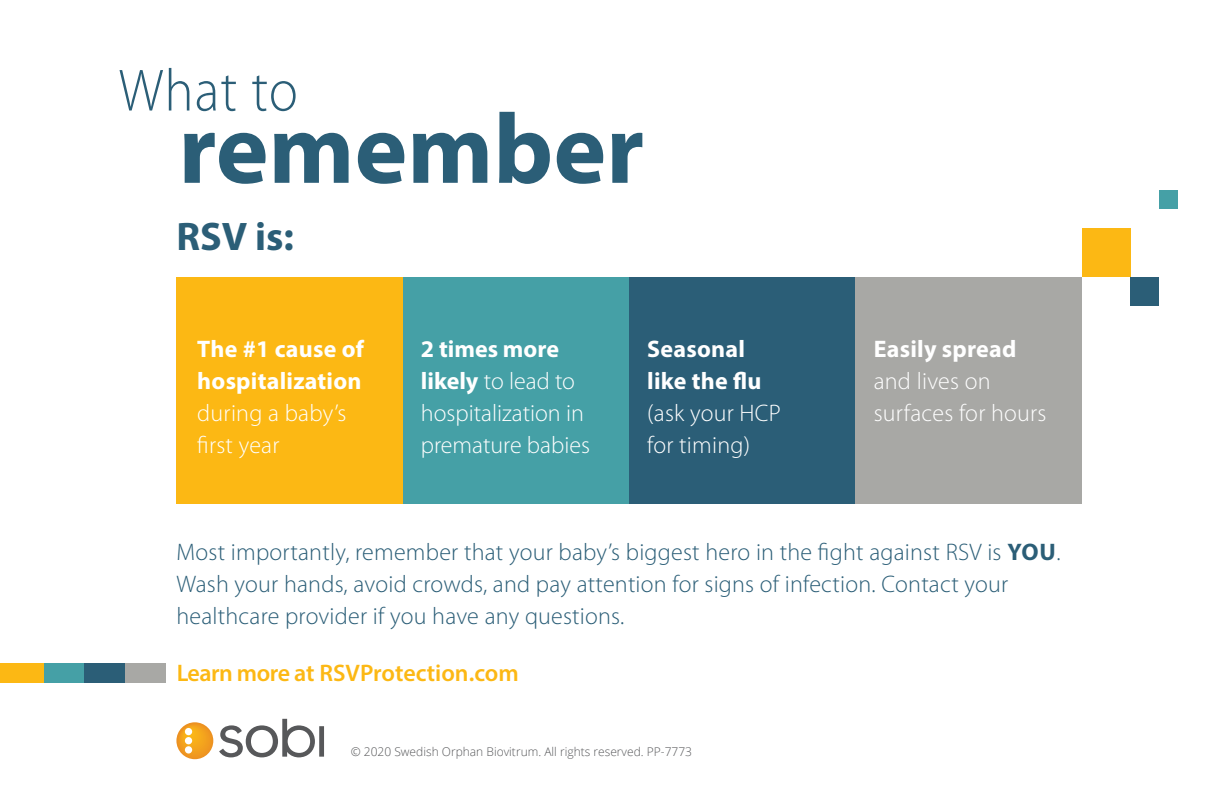
<style>
.page{position:relative;width:1224px;height:792px;background:#fff}
.page>*{position:absolute;margin:0;border:0;box-sizing:border-box;transform-origin:0 0}
.t1{font:700 100px "Myriad Pro";color:#2b5e77}
.t2{font:300 60px "Myriad Pro";letter-spacing:.02em;color:#2b5e77;scale:.91 1}
.t3{font:700 40px "Myriad Pro";color:#2b5e77}
.t4{font:300 24px/32px "Myriad Pro";letter-spacing:.01em;color:#2b5e77}
.t5{font:300 24px/32px "Myriad Pro";color:#fff}
.t6{font:700 24px/32px "Myriad Pro";letter-spacing:.01em;color:#fff}
.t7{font:600 24px "Myriad Pro";letter-spacing:-.005em;color:#fcb814}
.BULLETS{font:300 12px "Open Sans";color:#57585a}
.s1{font-weight:300}
.s2{font-weight:700}
</style>
<div class="page">
<div style="left:176px;top:277px;width:227px;height:226px;background:#fcb814"></div>
<div style="left:403px;top:277px;width:226px;height:226px;background:#45a0a6"></div>
<div style="left:629px;top:277px;width:227px;height:226px;background:#2b5e77"></div>
<div style="left:856px;top:277px;width:226px;height:226px;background:#a8a8a5"></div>
<div style="left:1082px;top:228px;width:49px;height:49px;background:#fcb814"></div>
<div style="left:1131px;top:277px;width:28px;height:28px;background:#2b5e77"></div>
<div style="left:1159px;top:190px;width:18px;height:18px;background:#45a0a6"></div>
<svg style="left:176px;top:722px;width:37px;height:37px"></svg>
<svg style="left:219px;top:719px;width:96px;height:38px"></svg>
<div style="left:319px;top:726px;width:5px;height:31px;background:#57585a"></div>
<div style="left:44px;top:663px;width:40px;height:20px;background:#45a0a6"></div>
<div style="left:0;top:663px;width:44px;height:20px;background:#fcb814"></div>
<div style="left:84px;top:663px;width:41px;height:20px;background:#2b5e77"></div>
<div style="left:125px;top:663px;width:41px;height:20px;background:#a8a8a5"></div>
<p class="t2" style="left:119px;top:54px;width:198px">What to</p>
<p class="t1" style="left:179px;top:84px;width:467px">remember</p>
<p class="t3" style="left:176px;top:210px;width:119px">RSV is:</p>
<p class="t6" style="left:197px;top:332px;width:168px">The #1 cause of hospitalization <span class="s1">during a baby’s first year</span></p>
<p class="t5" style="left:421px;top:333px;width:171px"><span class="s2">2 times more likely</span> to lead to hospitalization in premature babies</p>
<p class="t5" style="left:647px;top:333px;width:135px"><span class="s2">Seasonal like the flu </span>(ask your HCP for timing)</p>
<p class="t5" style="left:874px;top:333px;width:174px"><span class="s2">Easily spread </span>and lives on surfaces for hours</p>
<p class="t4" style="left:176px;top:536px;width:886px">Most importantly, remember that your baby’s biggest hero in the fight against RSV is <span class="s2">YOU</span>.<br>Wash your hands, avoid crowds, and pay attention for signs of infection. Contact your healthcare provider if you have any questions.</p>
<p class="t7" style="left:176px;top:658px;width:344px">Learn more at RSVProtection.com</p>
<p class="BULLETS" style="left:351px;top:743px;width:343px">© 2020 Swedish Orphan Biovitrum. All rights reserved. PP-7773</p>
</div>
